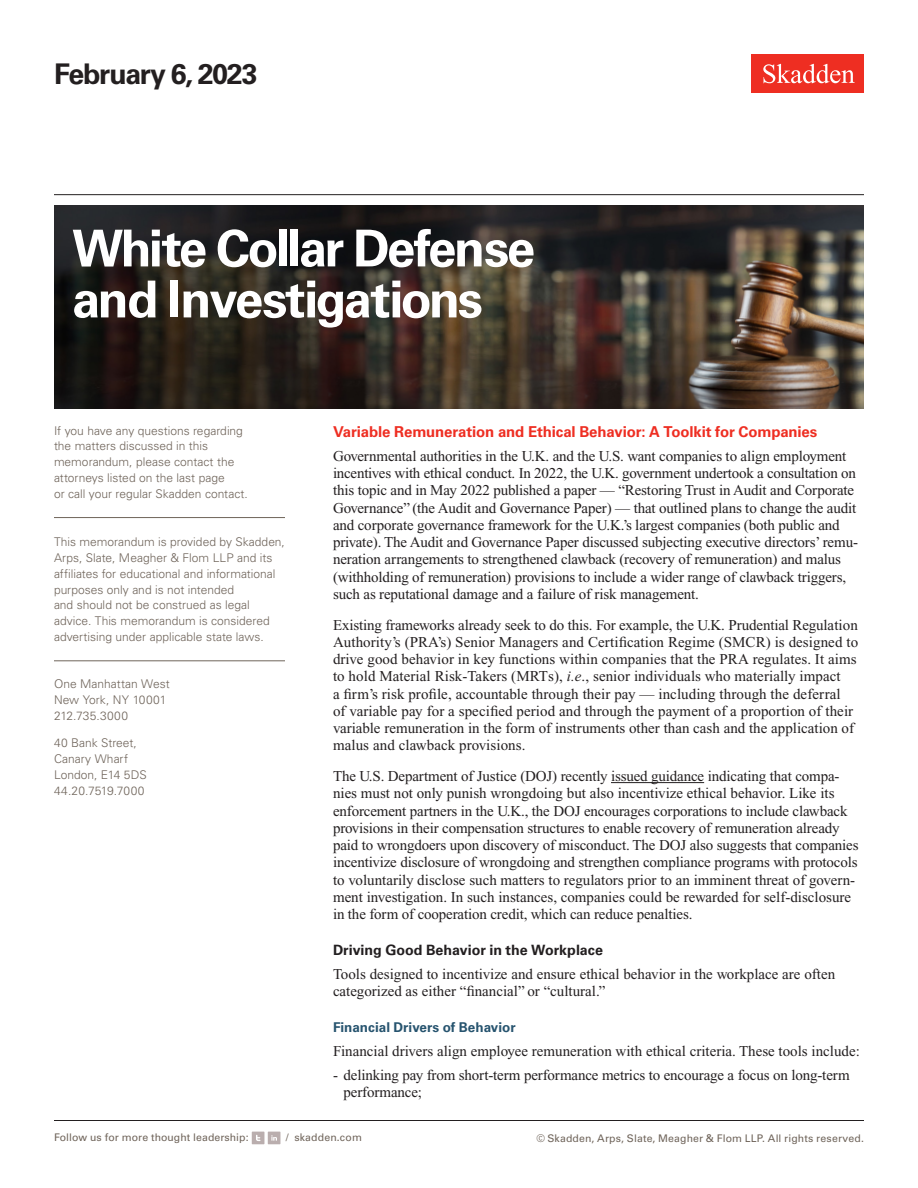
<style>
.page{position:relative;width:918px;height:1188px;background:#fff}
.page>*{position:absolute;margin:0;border:0;box-sizing:border-box;transform-origin:0 0}
.Title_Practice_Speci{font:700 51px/51px "Univers LT Std";letter-spacing:-.05em;color:#fff}
.Title_date{font:700 28.5px "Univers LT Std";letter-spacing:-.045em;color:#231f20}
.Main_Body{font:15px/17.2px "Times New Roman PS Std";letter-spacing:-.01em;color:#231f20}
.First_Level_Heading{font:700 15px "Univers LT Std";letter-spacing:-.01em;color:#ee2e22}
.Second_Level_Heading{font:700 14.25px "Univers LT Std";color:#231f20}
.Third_Level_Heading{font:700 13.5px "Univers LT Std";color:#27546f}
.Sidebar_body_rule_be{font:300 12px/15.8px "Univers LT Std";color:#6f645a}
.Firm_Address{font:300 12px/15.8px "Univers LT Std";color:#6f645a}
.t1{font:10.5px "Univers LT Std";letter-spacing:.01em;color:#6f645a}
.s1{font-style:italic}
</style>
<div class="page">
<div style="left:752px;top:54px;width:112px;height:39px;background:#ee2e22"></div>
<svg style="left:763px;top:64px;width:92px;height:19px"></svg>
<hr style="left:54px;top:1120px;width:810px;height:1px;background:#231f20">
<hr style="left:54px;top:194px;width:810px;height:1px;background:#231f20">
<div style="left:252px;top:1132px;width:12px;height:12px;background:#baaeae"></div>
<svg style="left:256px;top:1135px;width:4px;height:6px"></svg>
<div style="left:268px;top:1132px;width:12px;height:12px;background:#baaeae"></div>
<svg style="left:271px;top:1135px;width:6px;height:6px"></svg>
<hr style="left:54px;top:517px;width:231px;height:1px;background:#6f645a">
<hr style="left:54px;top:660px;width:231px;height:1px;background:#6f645a">
<hr style="left:611px;top:782px;width:93px;height:1px;background:#231f20">
<img style="left:54px;top:205px;width:810px;height:204px">
<p class="Title_date" style="left:54px;top:57px;width:205px">February 6, 2023</p>
<h1 class="Title_Practice_Speci" style="left:72px;top:223px;width:465px">White Collar Defense and Investigations</h1>
<p class="Sidebar_body_rule_be" style="left:54px;top:423px;width:195px">If you have any questions regarding the matters discussed in this memorandum, please contact the attorneys listed on the last page<br>or call your regular Skadden contact.</p>
<p class="Sidebar_body_rule_be" style="left:54px;top:534px;width:232px">This memorandum is provided by Skadden, Arps, Slate, Meagher &amp; Flom LLP and its affiliates for educational and informational purposes only and is not intended<br>and should not be construed as legal advice. This memorandum is considered advertising under applicable state laws.</p>
<p class="Firm_Address" style="left:54px;top:676px;width:117px">One Manhattan West<br>New York, NY 10001<br>212.735.3000</p>
<p class="Firm_Address" style="left:54px;top:735px;width:94px">40 Bank Street,<br>Canary Wharf<br>London, E14 5DS<br>44.20.7519.7000</p>
<h2 class="First_Level_Heading" style="left:333px;top:423px;width:486px">Variable Remuneration and Ethical Behavior: A Toolkit for Companies</h2>
<p class="Main_Body" style="left:333px;top:447px;width:527px">Governmental authorities in the U.K. and the U.S. want companies to align employment incentives with ethical conduct. In 2022, the U.K. government undertook a consultation on this topic and in May 2022 published a paper — “Restoring Trust in Audit and Corporate Governance” (the Audit and Governance Paper) — that outlined plans to change the audit and corporate governance framework for the U.K.’s largest companies (both public and private). The Audit and Governance Paper discussed subjecting executive directors’ remu&shy;neration arrangements to strengthened clawback (recovery of remuneration) and malus (withholding of remuneration) provisions to include a wider range of clawback triggers, such as reputational damage and a failure of risk management.</p>
<p class="Main_Body" style="left:333px;top:616px;width:527px">Existing frameworks already seek to do this. For example, the U.K. Prudential Regulation Authority’s (PRA’s) Senior Managers and Certification Regime (SMCR) is designed to drive good behavior in key functions within companies that the PRA regulates. It aims to hold Material Risk-Takers (MRTs), <span class="s1">i.e</span>., senior individuals who materially impact<br>a firm’s risk profile, accountable through their pay — including through the deferral<br>of variable pay for a specified period and through the payment of a proportion of their variable remuneration in the form of instruments other than cash and the application of malus and clawback provisions.</p>
<p class="Main_Body" style="left:333px;top:768px;width:527px">The U.S. Department of Justice (DOJ) recently issued guidance indicating that compa&shy;nies must not only punish wrongdoing but also incentivize ethical behavior. Like its enforcement partners in the U.K., the DOJ encourages corporations to include clawback provisions in their compensation structures to enable recovery of remuneration already paid to wrongdoers upon discovery of misconduct. The DOJ also suggests that companies incentivize disclosure of wrongdoing and strengthen compliance programs with protocols to voluntarily disclose such matters to regulators prior to an imminent threat of govern&shy;ment investigation. In such instances, companies could be rewarded for self-disclosure in the form of cooperation credit, which can reduce penalties.</p>
<h3 class="Second_Level_Heading" style="left:333px;top:942px;width:272px">Driving Good Behavior in the Workplace</h3>
<p class="Main_Body" style="left:333px;top:966px;width:504px">Tools designed to incentivize and ensure ethical behavior in the workplace are often categorized as either “financial” or “cultural.”</p>
<h4 class="Third_Level_Heading" style="left:333px;top:1019px;width:184px">Financial Drivers of Behavior</h4>
<p class="Main_Body" style="left:333px;top:1042px;width:528px">Financial drivers align employee remuneration with ethical criteria. These tools include:</p>
<p class="Main_Body" style="left:344px;top:1066px;width:508px;text-indent:-10px">- delinking pay from short-term performance metrics to encourage a focus on long-term performance;</p>
<p class="t1" style="left:54px;top:1131px;width:196px">Follow us for more thought leadership:</p>
<p class="t1" style="left:286px;top:1131px;width:77px">/ skadden.com</p>
<p class="t1" style="left:536px;top:1132px;width:329px">© Skadden, Arps, Slate, Meagher &amp; Flom LLP. All rights reserved.</p>
</div>
